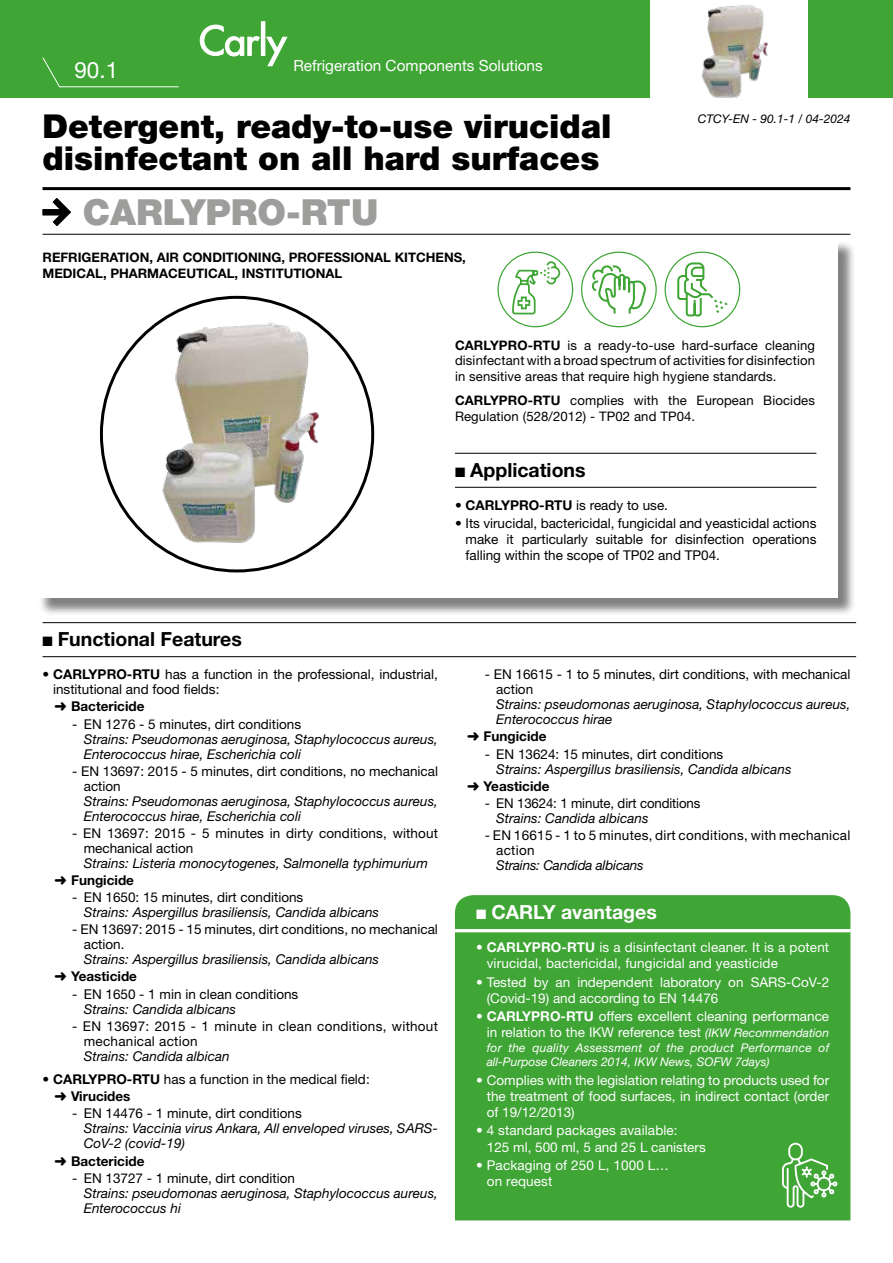
<style>
.page{position:relative;width:893px;height:1263px;background:#fff}
.page>*{position:absolute;margin:0;border:0;box-sizing:border-box;transform-origin:0 0}
.t1{font:900 36px "Helvetica Neue LT Pro";color:#9d9d9c}
.t2{font:900 33px/31.5px "Helvetica Neue LT Pro";color:#000}
.t3{font:22.5px "Helvetica Neue LT Pro";color:#fff}
.t4{font:700 19.5px "Helvetica Neue LT Pro";color:#000}
.t5{font:700 19.5px "Helvetica Neue LT Pro";color:#fff}
.t6{font:15.3px "Helvetica Neue LT Pro";color:#fff}
.t7{font:13.5px/15px "Helvetica Neue LT Pro";color:#000}
.t8{font:italic 13.5px/15px "Helvetica Neue LT Pro";color:#000}
.t9{font:13.5px/16.2px "Helvetica Neue LT Pro";color:#fff}
.t10{font:13.5px/15px "Helvetica Neue LT Pro";letter-spacing:.02em;color:#000}
.t11{font:700 13.5px "Helvetica Neue LT Pro";color:#000}
.t12{font:13.2px/15.8px "Helvetica Neue LT Pro";letter-spacing:.01em;color:#000;text-align:justify}
.t13{font:700 13.2px/15.8px "Helvetica Neue LT Pro";color:#000}
.t14{font:italic 12px/14.4px "Helvetica Neue LT Pro";letter-spacing:.02em;color:#fff}
.t15{font:italic 12px "Helvetica Neue LT Pro";color:#000}
.s1{font-weight:700}
.s2{font-weight:700;font-style:normal}
.s3{font-style:italic;font-size:12px}
</style>
<div class="page">
<div style="left:0;top:0;width:893px;height:98px;background:#3fa535"></div>
<hr style="left:43px;top:187px;width:807px;height:3px;background:#000">
<hr style="left:43px;top:234px;width:807px;height:1px;background:#000">
<div style="left:651px;top:0;width:157px;height:101px;background:#fff"></div>
<svg style="left:200px;top:24px;width:60px;height:33px"></svg>
<div style="left:261px;top:21px;width:4px;height:35px;border:1px solid #fff"></div>
<svg style="left:266px;top:36px;width:21px;height:30px"></svg>
<svg style="left:42px;top:57px;width:137px;height:31px"></svg>
<div style="left:38px;top:240px;width:818px;height:376px;background:#000;opacity:.5"></div>
<div style="left:36px;top:238px;width:802px;height:359px;background:#fff"></div>
<img style="left:142px;top:311px;width:191px;height:247px">
<div style="left:455px;top:895px;width:395px;height:325px;background:#3fa535"></div>
<div style="left:665px;top:252px;width:75px;height:75px;border:1px solid #3fa535;border-radius:50%"></div>
<svg style="left:676px;top:261px;width:54px;height:56px"></svg>
<div style="left:497px;top:252px;width:76px;height:75px;border:1px solid #3fa535;border-radius:50%"></div>
<svg style="left:511px;top:260px;width:50px;height:55px"></svg>
<svg style="left:590px;top:187px;width:57px;height:129px"></svg>
<svg style="left:782px;top:1143px;width:55px;height:65px;background:#69b962"></svg>
<img style="left:701px;top:4px;width:67px;height:94px">
<hr style="left:455px;top:453px;width:361px;height:1px;background:#000">
<hr style="left:455px;top:487px;width:361px;height:1px;background:#000">
<hr style="left:43px;top:622px;width:813px;height:1px;background:#000">
<hr style="left:43px;top:656px;width:813px;height:1px;background:#000">
<hr style="left:455px;top:929px;width:395px;height:3px;background:#fff">
<svg style="left:43px;top:198px;width:28px;height:28px"></svg>
<p class="t6" style="left:293px;top:56px;width:251px">Refrigeration Components Solutions</p>
<h3 class="t3" style="left:74px;top:56px;width:45px">90.1</h3>
<h2 class="t2" style="left:43px;top:111px;width:571px">Detergent, ready-to-use virucidal disinfectant on all hard surfaces</h2>
<p class="t15" style="left:698px;top:112px;width:154px">CTCY-EN - 90.1-1 / 04-2024</p>
<h1 class="t1" style="left:83px;top:190px;width:297px">CARLYPRO-RTU</h1>
<p class="t13" style="left:43px;top:249px;width:425px">REFRIGERATION, AIR CONDITIONING, PROFESSIONAL KITCHENS,<br>MEDICAL, PHARMACEUTICAL, INSTITUTIONAL</p>
<p class="t12" style="left:455px;top:337px;width:362px"><span class="s1">CARLYPRO-RTU</span> is a ready-to-use hard-surface cleaning disinfectant with a broad spectrum of activities for disinfection in sensitive areas that require high hygiene standards.</p>
<p class="t12" style="left:455px;top:392px;width:361px"><span class="s1">CARLYPRO-RTU</span> complies with the European Biocides<br>Regulation (528/2012) - TP02 and TP04.</p>
<h3 class="t4" style="left:455px;top:458px;width:132px">■ Applications</h3>
<p class="t7" style="left:455px;top:497px;width:215px">• <span class="s1">CARLYPRO-RTU</span> is ready to use.</p>
<p class="t7" style="left:465px;top:515px;width:352px;line-height:16.2px;text-align:justify;text-indent:-11px">• Its virucidal, bactericidal, fungicidal and yeasticidal actions make it particularly suitable for disinfection operations falling within the scope of TP02 and TP04.</p>
<h3 class="t4" style="left:43px;top:627px;width:201px">■ Functional Features</h3>
<p class="t7" style="left:53px;top:667px;width:386px;text-indent:-11px">• <span class="s1">CARLYPRO-RTU</span> has a function in the professional, industrial, institutional and food fields:</p>
<p class="t11" style="left:55px;top:698px;width:91px">➜ Bactericide</p>
<p class="t7" style="left:72px;top:716px;width:230px">- EN 1276 - 5 minutes, dirt conditions</p>
<p class="t8" style="left:84px;top:731px;width:356px">Strains: Pseudomonas aeruginosa, Staphylococcus aureus,<br>Enterococcus hirae, Escherichia coli</p>
<p class="t7" style="left:84px;top:763px;width:356px;text-indent:-11px">- EN 13697: 2015 - 5 minutes, dirt conditions, no mechanical action</p>
<p class="t8" style="left:84px;top:793px;width:356px">Strains: Pseudomonas aeruginosa, Staphylococcus aureus,<br>Enterococcus hirae, Escherichia coli</p>
<p class="t7" style="left:84px;top:825px;width:356px;text-indent:-11px">- EN 13697: 2015 - 5 minutes in dirty conditions, without mechanical action</p>
<p class="t8" style="left:55px;top:854px;width:375px;line-height:17.1px;text-indent:29px">Strains: Listeria monocytogenes, Salmonella typhimurium ➜ <span class="s2">Fungicide</span></p>
<p class="t7" style="left:72px;top:889px;width:233px">- EN 1650: 15 minutes, dirt conditions</p>
<p class="t8" style="left:84px;top:905px;width:297px">Strains: Aspergillus brasiliensis, Candida albicans</p>
<p class="t7" style="left:84px;top:922px;width:356px;text-indent:-11px">- EN 13697: 2015 - 15 minutes, dirt conditions, no mechanical action.</p>
<p class="t8" style="left:55px;top:951px;width:326px;line-height:17.1px;text-indent:29px">Strains: Aspergillus brasiliensis, Candida albicans ➜ <span class="s2">Yeasticide</span></p>
<p class="t7" style="left:72px;top:986px;width:228px">- EN 1650 - 1 min in clean conditions</p>
<p class="t8" style="left:84px;top:1001px;width:154px">Strains: Candida albicans</p>
<p class="t10" style="left:84px;top:1018px;width:356px;text-indent:-11px">- EN 13697: 2015 - 1 minute in clean conditions, without mechanical action</p>
<p class="t8" style="left:84px;top:1048px;width:147px">Strains: Candida albican</p>
<p class="t7" style="left:55px;top:1070px;width:317px;line-height:17.1px;text-indent:-12px">• <span class="s1">CARLYPRO-RTU</span> has a function in the medical field: ➜ <span class="s1">Virucides</span></p>
<p class="t7" style="left:72px;top:1106px;width:231px">- EN 14476 - 1 minute, dirt conditions</p>
<p class="t8" style="left:84px;top:1121px;width:356px">Strains: Vaccinia virus Ankara, All enveloped viruses, SARS-<br>CoV-2 (covid-19)</p>
<p class="t11" style="left:55px;top:1152px;width:91px">➜ Bactericide</p>
<p class="t7" style="left:72px;top:1170px;width:224px">- EN 13727 - 1 minute, dirt condition</p>
<p class="t8" style="left:84px;top:1185px;width:356px">Strains: pseudomonas aeruginosa, Staphylococcus aureus,<br>Enterococcus hi</p>
<p class="t7" style="left:496px;top:667px;width:356px;text-indent:-11px">- EN 16615 - 1 to 5 minutes, dirt conditions, with mechanical action</p>
<p class="t8" style="left:496px;top:697px;width:356px">Strains: pseudomonas aeruginosa, Staphylococcus aureus,<br>Enterococcus hirae</p>
<p class="t11" style="left:467px;top:728px;width:81px">➜ Fungicide</p>
<p class="t7" style="left:485px;top:746px;width:240px">- EN 13624: 15 minutes, dirt conditions</p>
<p class="t8" style="left:467px;top:760px;width:326px;line-height:17.1px;text-indent:29px">Strains: Aspergillus brasiliensis, Candida albicans ➜ <span class="s2">Yeasticide</span></p>
<p class="t7" style="left:485px;top:795px;width:217px">- EN 13624: 1 minute, dirt conditions</p>
<p class="t8" style="left:496px;top:810px;width:154px">Strains: Candida albicans</p>
<p class="t10" style="left:496px;top:827px;width:356px;text-indent:-11px">- EN 16615 - 1 to 5 minutes, dirt conditions, with mechanical action</p>
<p class="t8" style="left:496px;top:857px;width:149px">Strains: Candida albicans</p>
<h3 class="t5" style="left:476px;top:900px;width:182px">■ CARLY avantages</h3>
<p class="t9" style="left:487px;top:939px;width:344px;text-indent:-11px">• <span class="s1">CARLYPRO-RTU</span> is a disinfectant cleaner. It is a potent virucidal, bactericidal, fungicidal and yeasticide</p>
<p class="t9" style="left:487px;top:973px;width:344px;text-indent:-11px">• Tested by an independent laboratory on SARS-CoV-2 (Covid-19) and according to EN 14476</p>
<p class="t9" style="left:476px;top:1008px;width:354px;text-align:right">• <span class="s1">CARLYPRO-RTU</span> offers excellent cleaning performance in relation to the IKW reference test <span class="s3">(IKW Recommendation</span></p>
<p class="t14" style="left:487px;top:1040px;width:344px">for the quality Assessment of the product Performance of all-Purpose Cleaners 2014, IKW News, SOFW 7days)</p>
<p class="t9" style="left:487px;top:1071px;width:344px;text-align:justify;text-indent:-11px">• Complies with the legislation relating to products used for the treatment of food surfaces, in indirect contact (order of 19/12/2013)</p>
<p class="t9" style="left:487px;top:1122px;width:220px;text-indent:-11px">• 4 standard packages available:<br>125 ml, 500 ml, 5 and 25 L canisters</p>
<p class="t9" style="left:487px;top:1156px;width:184px;text-indent:-11px">• Packaging of 250 L, 1000 L… on request</p>
</div>
